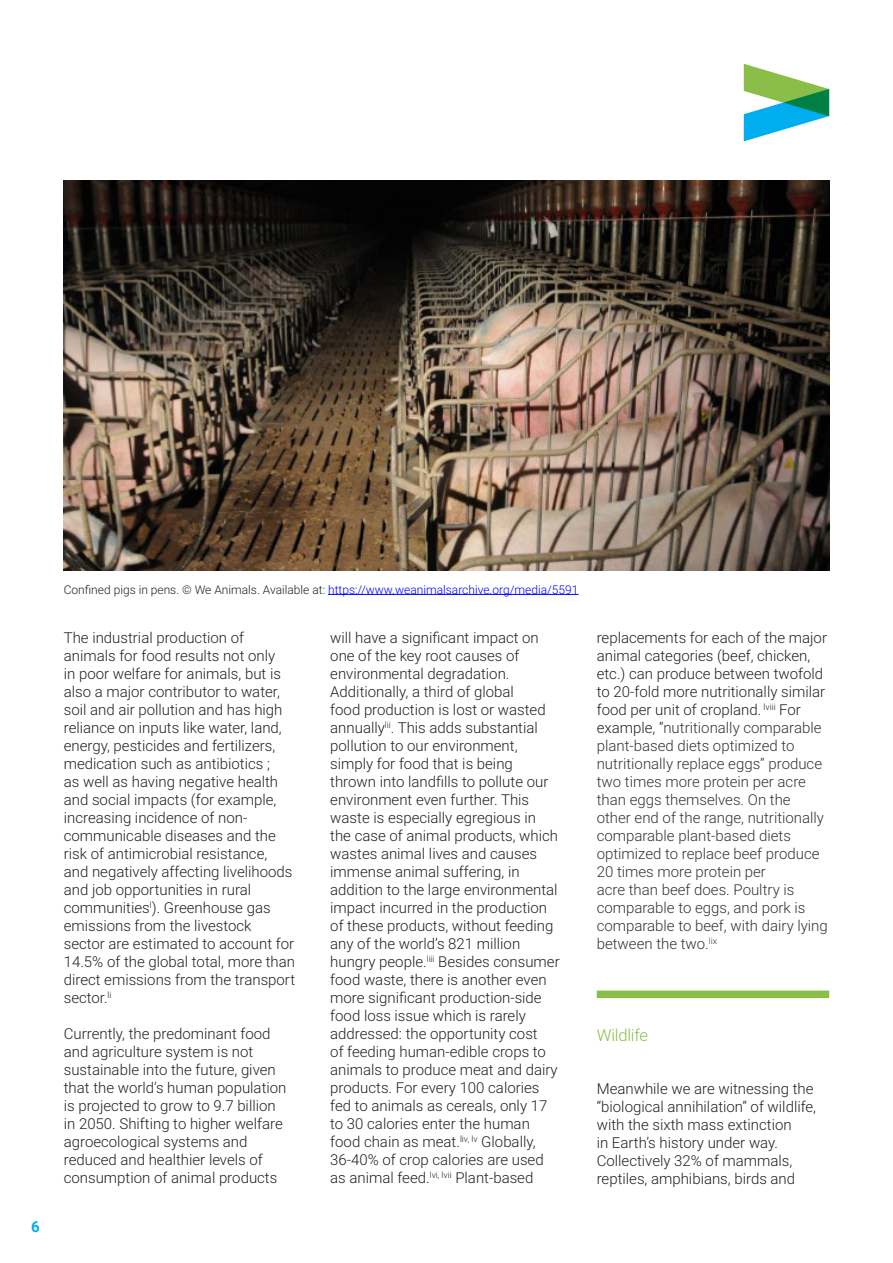
<style>
.page{position:relative;width:893px;height:1263px;background:#fff}
.page>*{position:absolute;margin:0;border:0;box-sizing:border-box;transform-origin:0 0}
.Header_1{font:300 16.5px "Roboto";letter-spacing:-.01em;color:#8bbe48}
.t1{font:300 15px/18px "Roboto";color:#231f20}
.t2{font:300 15px/18px "Roboto";color:#333}
.t3{font:700 15px "Roboto";color:#00aeef}
.t4{font:300 12px "Roboto";color:#00f}
.s1{color:#231f20}
</style>
<div class="page">
<img style="left:64px;top:181px;width:765px;height:390px">
<div style="left:597px;top:990px;width:232px;height:8px;background:#8bbe48"></div>
<hr style="left:328px;top:594px;width:251px;height:1px;background:#00f">
<svg style="left:744px;top:64px;width:85px;height:77px"></svg>
<p class="t3" style="left:31px;top:1216px;width:10px">6</p>
<p class="t4" style="left:64px;top:581px;width:516px"><span class="s1">Confined pigs in pens. © We Animals. Available at:</span> https://www.weanimalsarchive.org/media/5591</p>
<p class="t1" style="left:64px;top:628px;width:233px">The industrial production of animals for food results not only<br>in poor welfare for animals, but is also a major contributor to water, soil and air pollution and has high reliance on inputs like water, land, energy, pesticides and fertilizers, medication such as antibiotics ;<br>as well as having negative health and social impacts (for example, increasing incidence of non&shy;communicable diseases and the risk of antimicrobial resistance, and negatively affecting livelihoods and job opportunities in rural communities<sup>l</sup>). Greenhouse gas emissions from the livestock sector are estimated to account for<br>14.5% of the global total, more than direct emissions from the transport sector.<sup>li</sup></p>
<p class="t1" style="left:64px;top:1024px;width:224px">Currently, the predominant food and agriculture system is not sustainable into the future, given that the world’s human population is projected to grow to 9.7 billion in 2050. Shifting to higher welfare agroecological systems and reduced and healthier levels of consumption of animal products</p>
<p class="t1" style="left:330px;top:628px;width:210px">will have a significant impact on one of the key root causes of environmental degradation.</p>
<p class="t1" style="left:330px;top:682px;width:231px">Additionally, a third of global<br>food production is lost or wasted annually<sup>lii</sup>. This adds substantial pollution to our environment, simply for food that is being thrown into landfills to pollute our environment even further. This waste is especially egregious in the case of animal products, which wastes animal lives and causes immense animal suffering, in addition to the large environmental impact incurred in the production of these products, without feeding any of the world’s 821 million hungry people.<sup>liii</sup> Besides consumer food waste, there is another even more significant production-side food loss issue which is rarely addressed: the opportunity cost<br>of feeding human-edible crops to animals to produce meat and dairy products. For every 100 calories fed to animals as cereals, only 17 to 30 calories enter the human food chain as meat.<sup>liv,</sup> <sup>lv</sup> Globally, 36-40% of crop calories are used as animal feed.<sup>lvi,</sup> <sup>lvii</sup> Plant-based</p>
<p class="t2" style="left:597px;top:628px;width:233px"><span class="s1">replacements for each of the major animal categories (beef, chicken, etc.) can produce between twofold to 20-fold more nutritionally similar food per unit of cropland.</span> <sup>lviii</sup> <span class="s1">For example, “</span>nutritionally comparable plant-based diets optimized to nutritionally replace eggs” produce two times more protein per acre than eggs themselves. On the other end of the range, nutritionally comparable plant-based diets optimized to replace beef produce<br>20 times more protein per<br>acre than beef does. Poultry is comparable to eggs, and pork is comparable to beef, with dairy lying between the two.<sup>lix</sup></p>
<p class="Header_1" style="left:597px;top:1023px;width:53px">Wildlife</p>
<p class="t1" style="left:597px;top:1079px;width:221px">Meanwhile we are witnessing the “biological annihilation” of wildlife, with the sixth mass extinction<br>in Earth’s history under way.<br>Collectively 32% of mammals, reptiles, amphibians, birds and</p>
</div>
